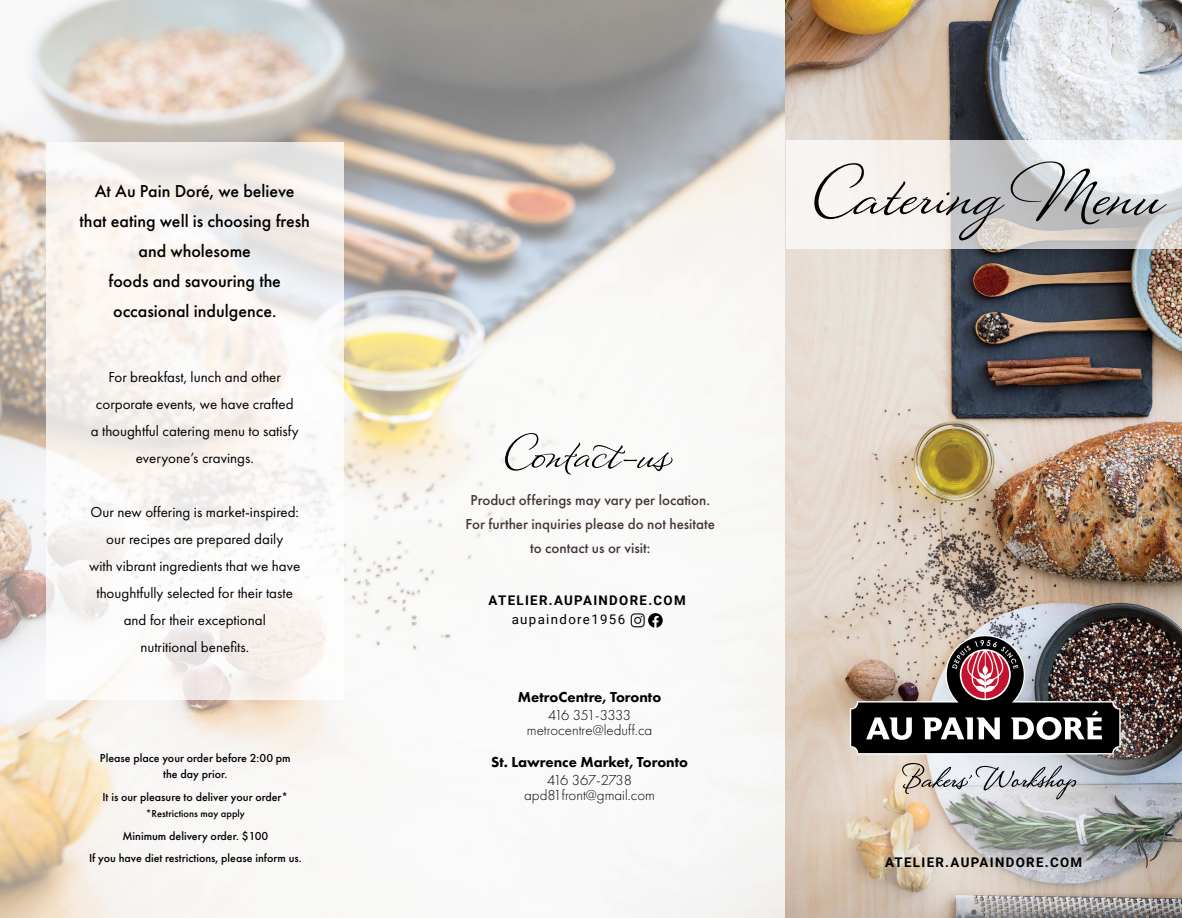
<style>
.page{position:relative;width:1182px;height:918px;background:#fff}
.page>*{position:absolute;margin:0;border:0;box-sizing:border-box;transform-origin:0 0}
.t1{font:78px "Montague Script";color:#000}
.t2{font:52.5px "Montague Script";color:#000}
.t3{font:500 18px/30px "Futura PT";color:#000;text-align:center}
.t4{font:15px/27px "Futura PT";color:#000;text-align:center}
.t5{font:500 15px/24px "Futura PT";color:#463738;text-align:center}
.t6{font:300 15px/15px "Futura PT";color:#000;text-align:center}
.t7{font:800 15px "Futura PT";color:#000}
.t8{font:700 13.35px "Roboto";letter-spacing:.1em;color:#000}
.t9{font:13.35px "Roboto";letter-spacing:.1em;color:#000}
.t10{font:500 12px/16.5px "Futura PT";color:#000;text-align:center}
.t11{font:500 10.5px "Futura PT";color:#000}
</style>
<div class="page">
<img style="left:0;top:0;width:1181px;height:918px">
<img style="left:784px;top:700px;width:397px;height:218px">
<svg style="left:902px;top:763px;width:173px;height:36px;background:#c5c5c6"></svg>
<img style="left:849px;top:635px;width:282px;height:119px">
<svg style="left:785px;top:140px;width:396px;height:109px"></svg>
<svg style="left:46px;top:142px;width:297px;height:558px;fill:#faf5f1"></svg>
<svg style="left:630px;top:613px;width:32px;height:15px"></svg>
<p class="t3" style="left:80px;top:176px;width:232px">At Au Pain Doré, we believe that eating well is choosing fresh and wholesome<br>foods and savouring the occasional indulgence.</p>
<p class="t4" style="left:91px;top:363px;width:209px">For breakfast, lunch and other corporate events, we have crafted a thoughtful catering menu to satisfy everyone’s cravings.</p>
<p class="t4" style="left:89px;top:498px;width:213px">Our new offering is market-inspired: our recipes are prepared daily<br>with vibrant ingredients that we have thoughtfully selected for their taste and for their exceptional<br>nutritional benefits.</p>
<p class="t10" style="left:100px;top:749px;width:192px">Please place your order before 2:00 pm the day prior.</p>
<p class="t10" style="left:102px;top:788px;width:187px">It is our pleasure to deliver your order*</p>
<p class="t11" style="left:146px;top:807px;width:101px">*Restrictions may apply</p>
<p class="t10" style="left:89px;top:824px;width:214px;line-height:22.5px">Minimum delivery order. $100<br>If you have diet restrictions, please inform us.</p>
<h2 class="t2" style="left:501px;top:418px;width:168px">Contact-us</h2>
<p class="t5" style="left:465px;top:488px;width:251px">Product offerings may vary per location.<br>For further inquiries please do not hesitate to contact us or visit:</p>
<p class="t8" style="left:488px;top:591px;width:199px">ATELIER.AUPAINDORE.COM</p>
<p class="t9" style="left:511px;top:610px;width:115px">aupaindore1956</p>
<p class="t7" style="left:518px;top:688px;width:145px">MetroCentre, Toronto</p>
<p class="t6" style="left:527px;top:708px;width:127px">416 351-3333 metrocentre@leduff.ca</p>
<p class="t7" style="left:491px;top:753px;width:198px">St. Lawrence Market, Toronto</p>
<p class="t6" style="left:524px;top:773px;width:132px">416 367-2738 apd81front@gmail.com</p>
<h1 class="t1" style="left:809px;top:141px;width:355px">Catering Menu</h1>
<p class="t8" style="left:884px;top:852px;width:199px">ATELIER.AUPAINDORE.COM</p>
</div>
